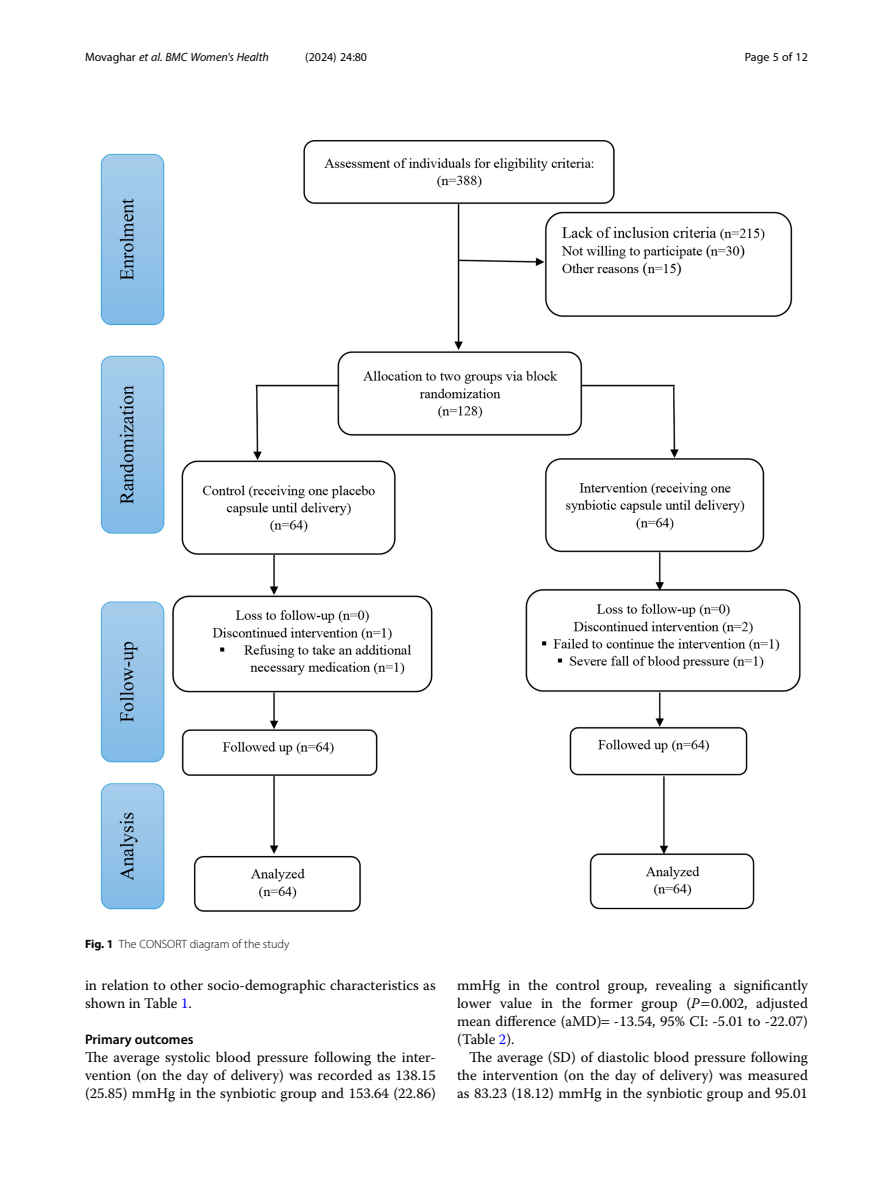
<style>
.page{position:relative;width:893px;height:1191px;background:#fff}
.page>*{position:absolute;margin:0;border:0;box-sizing:border-box;transform-origin:0 0}
.Body_Text{font:14.7px/18px "Warnock Pro";color:#000;text-align:justify}
.Body_Text_Indent{font:14.7px/18px "Warnock Pro";color:#000;text-align:justify}
.Head_2{font:600 13.8px "Myriad Pro";color:#000}
.Figure_Caption{font:300 12px "Myriad Pro";color:#000}
.t1{font:italic 12px "Myriad Pro";color:#000}
.t2{font:12px "Myriad Pro";color:#000}
.s1{font-style:normal}
.s2{font-weight:700}
.s3{color:#00f}
.s4{font-style:italic}
</style>
<div class="page">
<img style="left:100px;top:140px;width:701px;height:772px">
<p class="t1" style="left:85px;top:50px;width:185px"><span class="s1">Movaghar</span> et al. BMC Women's Health</p>
<p class="t2" style="left:305px;top:50px;width:63px">(2024) 24:80</p>
<p class="t2" style="left:745px;top:50px;width:65px">Page 5 of 12</p>
<p class="Figure_Caption" style="left:85px;top:937px;width:206px"><span class="s2">Fig. 1</span> The CONSORT diagram of the study</p>
<p class="Body_Text" style="left:85px;top:976px;width:352px">in relation to other socio-demographic characteristics as shown in Table <span class="s3">1</span>.</p>
<p class="Head_2" style="left:85px;top:1031px;width:110px">Primary outcomes</p>
<p class="Body_Text" style="left:85px;top:1048px;width:352px">The average systolic blood pressure following the inter&shy;vention (on the day of delivery) was recorded as 138.15 (25.85) mmHg in the synbiotic group and 153.64 (22.86)</p>
<p class="Body_Text" style="left:457px;top:976px;width:352px">mmHg in the control group, revealing a significantly lower value in the former group (<span class="s4">P</span> 0.002, adjusted mean difference (aMD) -13.54, 95% CI: -5.01 to -22.07) (Table <span class="s3">2</span>).</p>
<p class="Body_Text_Indent" style="left:457px;top:1048px;width:352px;text-indent:12px">The average (SD) of diastolic blood pressure following the intervention (on the day of delivery) was measured as 83.23 (18.12) mmHg in the synbiotic group and 95.01</p>
</div>
